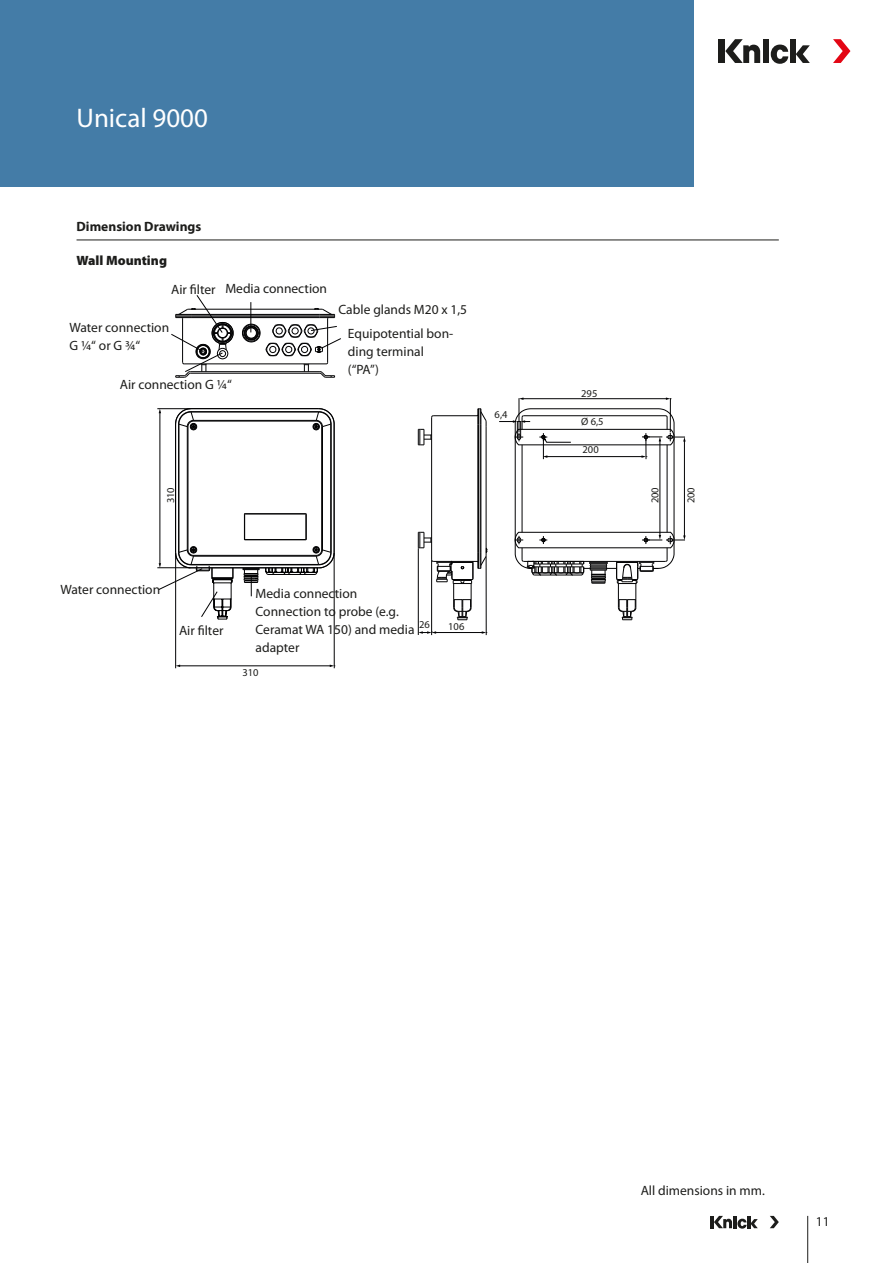
<style>
.page{position:relative;width:893px;height:1263px;background:#fff}
.page>*{position:absolute;margin:0;border:0;box-sizing:border-box;transform-origin:0 0}
.Produktgruppe{font:27px "Myriad Pro";color:#fff}
.Text{font:13.5px/18px "Myriad Pro";color:#1d1d1b}
.Zwischenüberschrift{font:700 13.5px "Myriad Pro";color:#1d1d1b}
.Zwischenüberschrift-2{font:900 13.5px "Myriad Pro";color:#1d1d1b}
.Text-2{font:10.5px "Myriad Pro";color:#1d1d1b}
</style>
<div class="page">
<div style="left:0;top:0;width:693px;height:187px;background:#447ca7"></div>
<div style="left:719px;top:39px;width:6px;height:24px;background:#1d1d1b"></div>
<div style="left:790px;top:39px;width:6px;height:24px;background:#1d1d1b"></div>
<svg style="left:796px;top:45px;width:14px;height:18px"></svg>
<svg style="left:833px;top:39px;width:17px;height:24px"></svg>
<svg style="left:725px;top:39px;width:63px;height:25px"></svg>
<hr style="left:807px;top:1216px;width:1px;height:47px;background:#1d1d1b">
<hr style="left:710px;top:1216px;width:4px;height:12px;background:#1d1d1b">
<svg style="left:770px;top:1216px;width:9px;height:12px"></svg>
<svg style="left:714px;top:1216px;width:44px;height:12px"></svg>
<hr style="left:191px;top:316px;width:128px;height:1px;background:#020203">
<hr style="left:191px;top:317px;width:128px;height:1px;background:#020203">
<hr style="left:327px;top:318px;width:1px;height:44px;background:#020203">
<hr style="left:184px;top:364px;width:142px;height:1px;background:#020203">
<svg style="left:304px;top:364px;width:5px;height:7px"></svg>
<hr style="left:194px;top:309px;width:123px;height:1px;background:#020203">
<hr style="left:191px;top:315px;width:128px;height:1px;background:#020203">
<hr style="left:191px;top:314px;width:128px;height:1px;background:#020203">
<hr style="left:190px;top:371px;width:130px;height:1px;background:#020203">
<hr style="left:190px;top:373px;width:130px;height:1px;background:#020203">
<svg style="left:319px;top:371px;width:16px;height:7px"></svg>
<hr style="left:478px;top:424px;width:1px;height:129px;background:#020203">
<hr style="left:431px;top:417px;width:1px;height:143px;background:#020203">
<hr style="left:433px;top:415px;width:44px;height:1px;background:#020203">
<hr style="left:486px;top:427px;width:1px;height:123px;background:#020203">
<hr style="left:480px;top:424px;width:1px;height:129px;background:#020203">
<hr style="left:481px;top:424px;width:1px;height:129px;background:#020203">
<svg style="left:476px;top:408px;width:11px;height:19px"></svg>
<svg style="left:418px;top:429px;width:14px;height:17px"></svg>
<hr style="left:435px;top:632px;width:48px;height:1px;background:#020203">
<svg style="left:418px;top:532px;width:70px;height:88px"></svg>
<svg style="left:419px;top:631px;width:17px;height:3px"></svg>
<hr style="left:330px;top:424px;width:1px;height:128px;background:#020203">
<hr style="left:191px;top:412px;width:128px;height:1px;background:#020203">
<hr style="left:178px;top:424px;width:1px;height:128px;background:#020203">
<hr style="left:331px;top:424px;width:1px;height:128px;background:#020203">
<hr style="left:191px;top:411px;width:128px;height:1px;background:#020203">
<hr style="left:194px;top:420px;width:122px;height:1px;background:#020203">
<hr style="left:322px;top:427px;width:1px;height:123px;background:#020203">
<hr style="left:187px;top:427px;width:1px;height:123px;background:#020203">
<hr style="left:179px;top:424px;width:1px;height:128px;background:#020203">
<hr style="left:175px;top:424px;width:1px;height:128px;background:#020203">
<hr style="left:191px;top:408px;width:128px;height:1px;background:#020203">
<hr style="left:334px;top:424px;width:1px;height:128px;background:#020203">
<svg style="left:312px;top:408px;width:23px;height:22px"></svg>
<hr style="left:321px;top:427px;width:1px;height:123px;background:#020203">
<hr style="left:188px;top:427px;width:1px;height:123px;background:#020203">
<svg style="left:175px;top:408px;width:22px;height:22px"></svg>
<hr style="left:194px;top:421px;width:122px;height:1px;background:#020203">
<hr style="left:251px;top:302px;width:1px;height:30px;background:#020203">
<svg style="left:171px;top:295px;width:63px;height:83px"></svg>
<svg style="left:242px;top:308px;width:99px;height:48px"></svg>
<hr style="left:157px;top:567px;width:33px;height:1px;background:#020203">
<hr style="left:157px;top:408px;width:33px;height:1px;background:#020203">
<hr style="left:160px;top:412px;width:1px;height:152px;background:#020203">
<hr style="left:175px;top:553px;width:1px;height:115px;background:#020203">
<hr style="left:334px;top:553px;width:1px;height:115px;background:#020203">
<hr style="left:179px;top:665px;width:152px;height:1px;background:#020203">
<svg style="left:158px;top:513px;width:177px;height:107px"></svg>
<hr style="left:431px;top:560px;width:1px;height:75px;background:#020203">
<hr style="left:486px;top:556px;width:1px;height:79px;background:#020203">
<hr style="left:418px;top:548px;width:1px;height:87px;background:#020203">
<hr style="left:519px;top:398px;width:1px;height:34px;background:#020203">
<hr style="left:670px;top:398px;width:1px;height:34px;background:#020203">
<hr style="left:523px;top:398px;width:144px;height:1px;background:#020203">
<svg style="left:499px;top:408px;width:187px;height:212px"></svg>
<hr style="left:77px;top:240px;width:702px;height:1px;background:#1d1d1b">
<p class="Produktgruppe" style="left:77px;top:101px;width:133px">Unical 9000</p>
<p class="Zwischenüberschrift" style="left:77px;top:218px;width:126px">Dimension Drawings</p>
<p class="Zwischenüberschrift-2" style="left:77px;top:252px;width:92px">Wall Mounting</p>
<p class="Text" style="left:171px;top:281px;width:46px">Air filter</p>
<p class="Text" style="left:225px;top:279px;width:103px">Media connection</p>
<p class="Text" style="left:69px;top:318px;width:101px">Water connection<br>G 1/4“ or G 3/4“</p>
<p class="Text" style="left:120px;top:375px;width:114px">Air connection G 1/4“</p>
<p class="Text" style="left:339px;top:300px;width:130px">Cable glands M20 x 1,5</p>
<p class="Text" style="left:348px;top:325px;width:107px">Equipotential bon&shy;ding terminal (“PA”)</p>
<p class="Text-2" style="left:164px;top:503px;width:18px;rotate:-90deg">310</p>
<p class="Text-2" style="left:495px;top:408px;width:14px">6,4</p>
<p class="Text" style="left:60px;top:580px;width:101px">Water connection</p>
<p class="Text" style="left:179px;top:621px;width:46px">Air filter</p>
<p class="Text" style="left:256px;top:584px;width:160px">Media connection<br>Connection to probe (e.g.<br>Ceramat WA 150) and media adapter</p>
<p class="Text-2" style="left:419px;top:618px;width:12px">26</p>
<p class="Text-2" style="left:448px;top:620px;width:18px">106</p>
<p class="Text-2" style="left:242px;top:665px;width:18px">310</p>
<p class="Text-2" style="left:581px;top:387px;width:18px">295</p>
<p class="Text-2" style="left:581px;top:415px;width:24px">Ø 6,5</p>
<p class="Text-2" style="left:583px;top:443px;width:18px">200</p>
<p class="Text-2" style="left:648px;top:503px;width:18px;rotate:-90deg">200</p>
<p class="Text-2" style="left:685px;top:503px;width:18px;rotate:-90deg">200</p>
<p class="Text" style="left:641px;top:1181px;width:126px">All dimensions in mm.</p>
<p class="Text" style="left:816px;top:1212px;width:15px">11</p>
</div>
